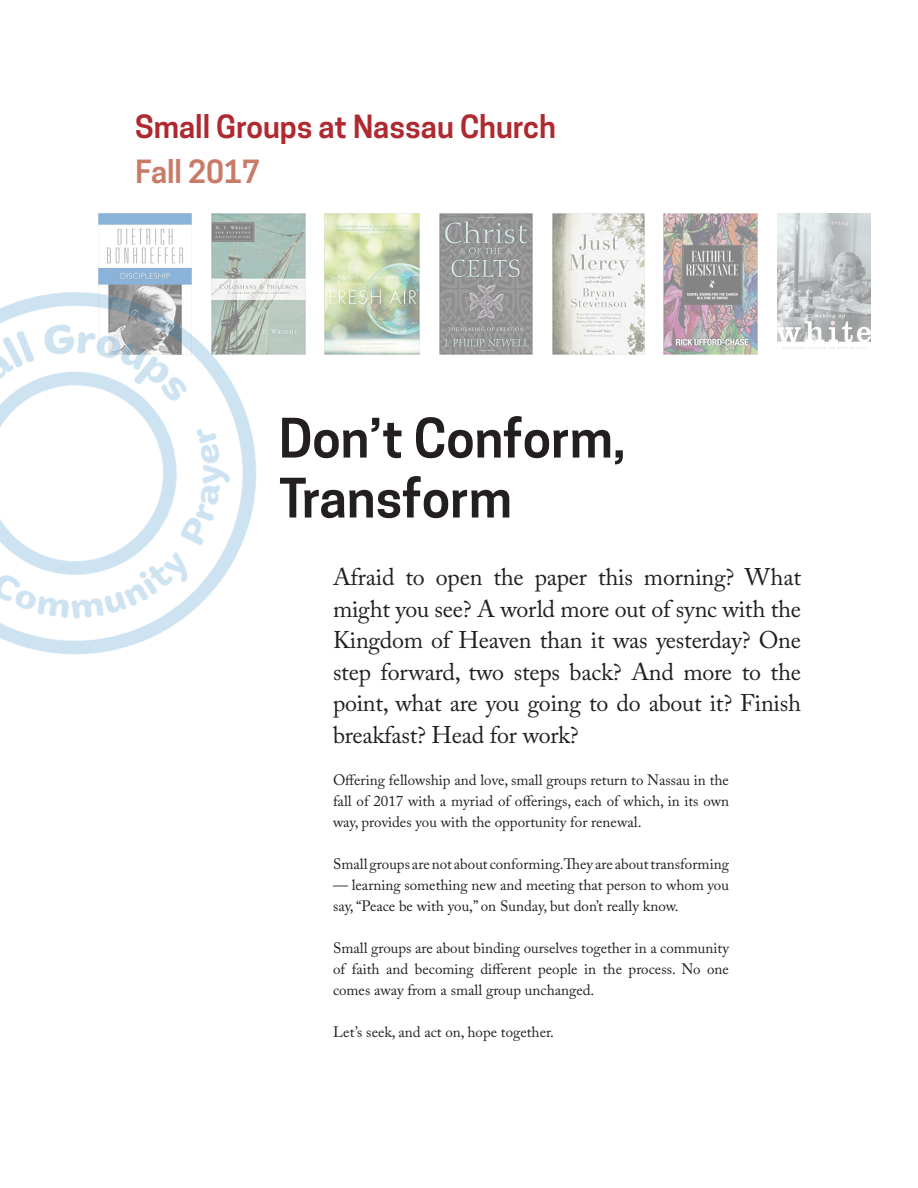
<style>
.page{position:relative;width:918px;height:1188px;background:#fff}
.page>*{position:absolute;margin:0;border:0;box-sizing:border-box;transform-origin:0 0}
.t1{font:600 51px/60px "Cooper Hewitt";color:#231f20}
.t2{font:600 30px "Cooper Hewitt";color:#ae2a30}
.t3{font:600 30px "Cooper Hewitt";color:#c87b67}
.t4{font:24px/31.5px "Adobe Caslon Pro";letter-spacing:-.01em;color:#231f20;text-align:justify}
.t5{font:15px/21px "Adobe Caslon Pro";color:#231f20;text-align:justify}
</style>
<div class="page">
<img style="left:439px;top:214px;width:94px;height:140px">
<img style="left:211px;top:214px;width:94px;height:23px">
<img style="left:98px;top:214px;width:94px;height:23px">
<img style="left:664px;top:214px;width:94px;height:140px">
<img style="left:325px;top:214px;width:95px;height:140px">
<img style="left:552px;top:214px;width:92px;height:140px">
<img style="left:777px;top:214px;width:94px;height:135px">
<img style="left:0;top:237px;width:306px;height:418px">
<h2 class="t2" style="left:135px;top:109px;width:422px">Small Groups at Nassau Church</h2>
<h2 class="t3" style="left:136px;top:154px;width:126px">Fall 2017</h2>
<h1 class="t1" style="left:279px;top:409px;width:348px">Don’t Conform,<br>Transform</h1>
<p class="t4" style="left:333px;top:561px;width:470px">Afraid to open the paper this morning? What might you see? A world more out of sync with the Kingdom of Heaven than it was yesterday? One step forward, two steps back? And more to the point, what are you going to do about it? Finish breakfast? Head for work?</p>
<p class="t5" style="left:333px;top:769px;width:398px">Offering fellowship and love, small groups return to Nassau in the fall of 2017 with a myriad of offerings, each of which, in its own way, provides you with the opportunity for renewal.</p>
<p class="t5" style="left:333px;top:853px;width:397px">Small groups are not about conforming. They are about transforming</p>
<p class="t5" style="left:333px;top:874px;width:398px">— learning something new and meeting that person to whom you say, “Peace be with you,” on Sunday, but don’t really know.</p>
<p class="t5" style="left:333px;top:937px;width:398px">Small groups are about binding ourselves together in a community of faith and becoming different people in the process. No one comes away from a small group unchanged.</p>
<p class="t5" style="left:333px;top:1021px;width:223px">Let’s seek, and act on, hope together.</p>
</div>
